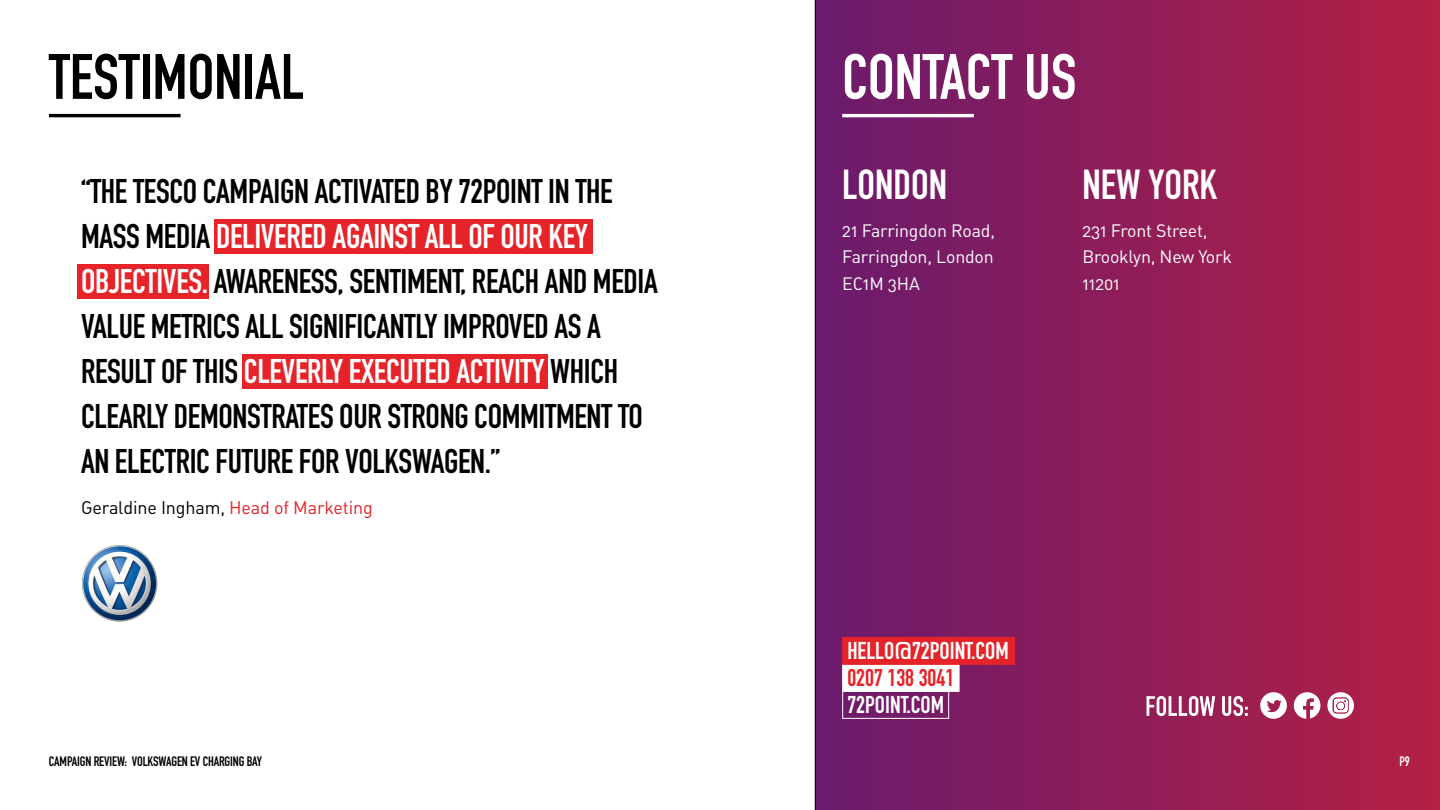
<style>
.page{position:relative;width:1440px;height:810px;background:#fff}
.page>*{position:absolute;margin:0;border:0;box-sizing:border-box;transform-origin:0 0}
.t1{font:700 63px "DIN Condensed";color:#000}
.t2{font:700 63px "DIN Condensed";color:#fff}
.t3{font:700 41.4px "DIN Condensed";color:#fff}
.t4{font:700 33.75px/45px "DIN Condensed";letter-spacing:-.01em;color:#000}
.t5{font:700 23.92px "DIN Condensed";color:#fff}
.t6{font:700 23.92px "DIN Condensed";color:#e52328}
.t7{font:18px "DIN Regular Alternate";letter-spacing:-.01em;color:#000}
.t8{font:17.7px/26.6px "DIN Regular Alternate";letter-spacing:-.01em;color:#fff;text-align:justify}
.t9{font:700 13.5px "DIN Condensed";letter-spacing:-.01em;color:#000}
.t10{font:700 13.5px "DIN Condensed";color:#fff}
.s1{color:#fff}
.s2{color:#e52328}
.s3{font-family:"DIN Medium Alternate";font-weight:400}
</style>
<div class="page">
<svg style="left:815px;top:0;width:625px;height:810px;background:#8f1d58"></svg>
<hr style="left:49px;top:114px;width:132px;height:3px;background:#000">
<hr style="left:842px;top:114px;width:132px;height:3px;background:#fff">
<div style="left:842px;top:691px;width:107px;height:28px;border:1px solid #fff"></div>
<div style="left:842px;top:664px;width:118px;height:28px;background:#fff;border:1px solid #fff"></div>
<div style="left:842px;top:637px;width:173px;height:28px;background:#e52328;border:1px solid #e52328"></div>
<svg style="left:1294px;top:692px;width:26px;height:27px"></svg>
<svg style="left:1260px;top:692px;width:27px;height:27px"></svg>
<svg style="left:1327px;top:692px;width:27px;height:27px"></svg>
<svg style="left:1147px;top:696px;width:101px;height:20px"></svg>
<div style="left:214px;top:219px;width:378px;height:35px;background:#e52328"></div>
<div style="left:77px;top:264px;width:132px;height:34px;background:#e52328"></div>
<div style="left:242px;top:354px;width:306px;height:34px;background:#e52328"></div>
<img style="left:82px;top:545px;width:76px;height:76px">
<h1 class="t1" style="left:49px;top:34px;width:257px">TESTIMONIAL</h1>
<h1 class="t2" style="left:842px;top:34px;width:236px">CONTACT US</h1>
<p class="t4" style="left:81px;top:168px;width:578px">“THE TESCO CAMPAIGN ACTIVATED BY 72POINT IN THE MASS MEDIA <span class="s1">DELIVERED AGAINST ALL OF OUR KEY OBJECTIVES.</span> AWARENESS, SENTIMENT, REACH AND MEDIA VALUE METRICS ALL SIGNIFICANTLY IMPROVED AS A RESULT OF THIS <span class="s1">CLEVERLY EXECUTED ACTIVITY</span> WHICH CLEARLY DEMONSTRATES OUR STRONG COMMITMENT TO AN ELECTRIC FUTURE FOR VOLKSWAGEN.”</p>
<p class="t7" style="left:81px;top:497px;width:293px">Geraldine Ingham, <span class="s2">Head of Marketing</span></p>
<p class="t3" style="left:842px;top:157px;width:106px">LONDON</p>
<p class="t3" style="left:1082px;top:157px;width:136px">NEW YORK</p>
<p class="t8" style="left:842px;top:217px;width:154px">21 Farringdon Road, Farringdon, London EC1M 3HA</p>
<p class="t8" style="left:1082px;top:217px;width:151px;text-align:left">231 Front Street,<br>Brooklyn, New York<br>11201</p>
<p class="t5" style="left:847px;top:635px;width:163px">HELLO<span class="s3">@</span>72POINT.COM</p>
<p class="t6" style="left:847px;top:662px;width:108px">0207 138 3041</p>
<p class="t5" style="left:847px;top:689px;width:98px">72POINT.COM</p>
<p class="t9" style="left:49px;top:752px;width:215px">CAMPAIGN REVIEW: VOLKSWAGEN EV CHARGING BAY</p>
<p class="t10" style="left:1400px;top:752px;width:12px">P9</p>
</div>
